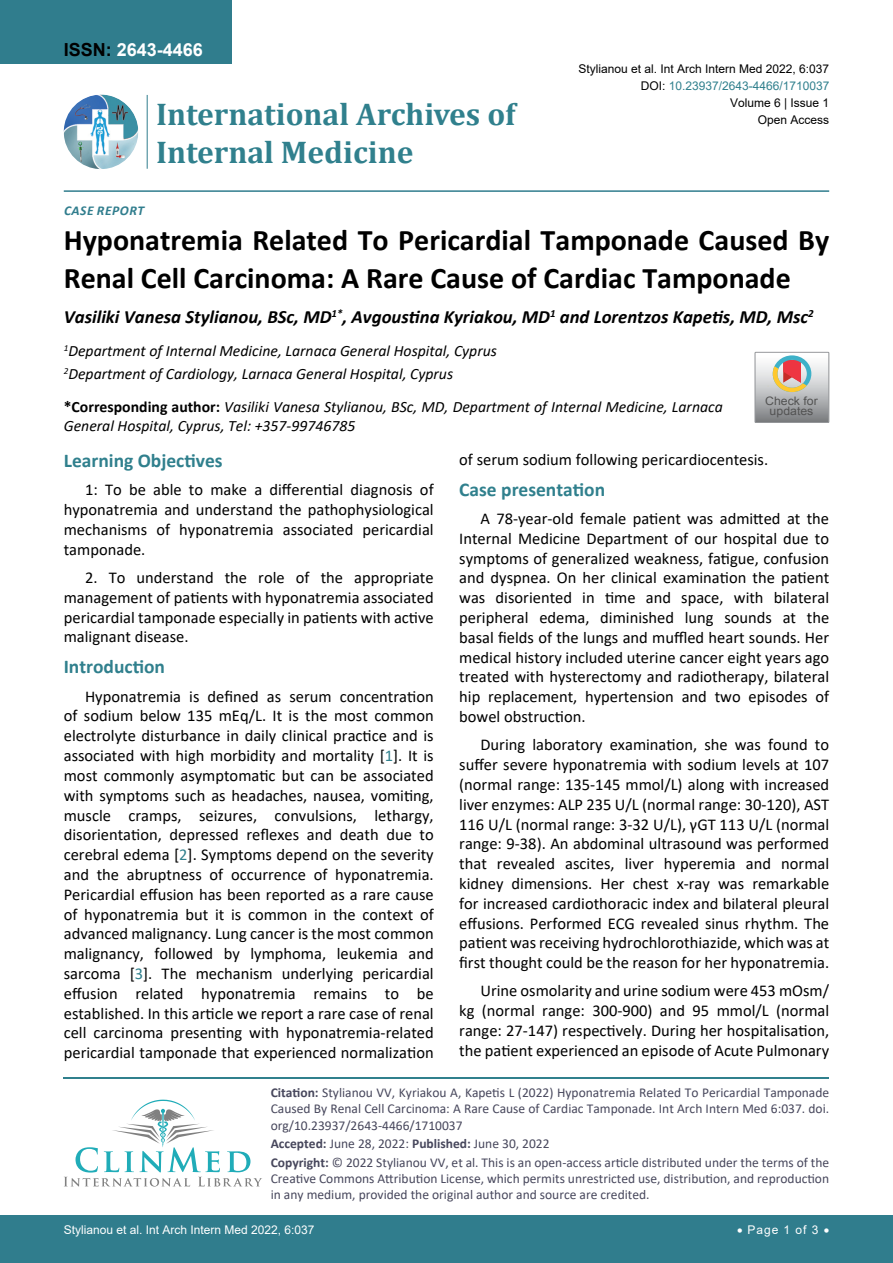
<style>
.page{position:relative;width:893px;height:1263px;background:#fff}
.page>*{position:absolute;margin:0;border:0;box-sizing:border-box;transform-origin:0 0}
.t1{font:700 31.5px "Cambria";color:#30808d}
.t2{font:700 30px/37.5px "Calibri";color:#000}
.t3{font:700 19.5px "Calibri";color:#30808d}
.t4{font:italic 700 18.75px "Calibri";color:#000}
.t5{font:700 18px "Arial";color:#fff}
.t6{font:16.5px/19.8px "Calibri";color:#000;text-align:justify}
.t7{font:italic 15.75px/23.1px "Calibri";color:#000}
.t8{font:13.5px/16.2px "Calibri";color:#47475c}
.t9{font:italic 700 13.5px "Calibri";letter-spacing:.04em;color:#307d8d}
.t10{font:12px "Arial";color:#000}
.t11{font:12px "Arial";color:#fff}
.t12{font:12px "Arial";color:#30808d}
.t13{font:11.7px/10.1px "Arial";color:#535353;text-align:center;scale:1.06 1}
.s1{color:#000}
.s2{font-weight:700;font-style:normal}
.s3{color:#30808d}
.s4{font-weight:700}
</style>
<div class="page">
<hr style="left:64px;top:1077px;width:765px;height:1px;background:#30808d">
<svg style="left:64px;top:1100px;width:198px;height:86px"></svg>
<hr style="left:64px;top:190px;width:765px;height:2px;background:#307d8d">
<div style="left:0;top:1215px;width:893px;height:48px;background:#307d8d"></div>
<img style="left:64px;top:95px;width:74px;height:74px;border-radius:37px">
<hr style="left:147px;top:95px;width:1px;height:74px;background:#307d8d">
<div style="left:0;top:0;width:231px;height:64px;background:#307d8d"></div>
<svg style="left:755px;top:352px;width:74px;height:70px;background:#bdb6b3"></svg>
<p class="t5" style="left:64px;top:37px;width:141px"><span class="s1">ISSN:</span> 2643-4466</p>
<h1 class="t1" style="left:156px;top:92px;width:361px">International Archives of</h1>
<h1 class="t1" style="left:156px;top:130px;width:259px">Internal Medicine</h1>
<p class="t9" style="left:64px;top:201px;width:82px">Case Report</p>
<p class="t10" style="left:578px;top:60px;width:252px">Stylianou et al. Int Arch Intern Med 2022, 6:037</p>
<p class="t10" style="left:730px;top:95px;width:101px">Volume 6 | Issue 1</p>
<p class="t12" style="left:641px;top:77px;width:190px"><span class="s1">DOI:</span> 10.23937/2643-4466/1710037</p>
<p class="t10" style="left:758px;top:112px;width:73px">Open Access</p>
<h2 class="t2" style="left:64px;top:221px;width:767px">Hyponatremia Related To Pericardial Tamponade Caused By<br>Renal Cell Carcinoma: A Rare Cause of Cardiac Tamponade</h2>
<p class="t4" style="left:64px;top:303px;width:751px">Vasiliki Vanesa Stylianou, BSc, MD<sup>1*</sup>, Avgoustina Kyriakou, MD<sup>1</sup> and Lorentzos Kapetis, MD, Msc<sup>2</sup></p>
<p class="t7" style="left:64px;top:338px;width:435px"><sup>1</sup>Department of Internal Medicine, Larnaca General Hospital, Cyprus<br><sup>2</sup>Department of Cardiology, Larnaca General Hospital, Cyprus</p>
<p class="t7" style="left:64px;top:397px;width:661px;line-height:18.9px"><span class="s2">*Corresponding author:</span> Vasiliki Vanesa Stylianou, BSc, MD, Department of Internal Medicine, Larnaca<br>General Hospital, Cyprus, Tel: +357-99746785</p>
<p class="t13" style="left:765px;top:396px;width:51px">Check for updates</p>
<p class="t3" style="left:64px;top:447px;width:160px">Learning Objectives</p>
<p class="t6" style="left:64px;top:479px;width:371px;text-indent:21px">1: To be able to make a differential diagnosis of hyponatremia and understand the pathophysiological mechanisms of hyponatremia associated pericardial tamponade.</p>
<p class="t6" style="left:64px;top:567px;width:371px;text-indent:21px">2. To understand the role of the appropriate management of patients with hyponatremia associated pericardial tamponade especially in patients with active malignant disease.</p>
<p class="t3" style="left:64px;top:653px;width:103px">Introduction</p>
<p class="t6" style="left:64px;top:686px;width:371px;text-indent:21px">Hyponatremia is defined as serum concentration of sodium below 135 mEq/L. It is the most common electrolyte disturbance in daily clinical practice and is associated with high morbidity and mortality [<span class="s3">1</span>]. It is most commonly asymptomatic but can be associated with symptoms such as headaches, nausea, vomiting, muscle cramps, seizures, convulsions, lethargy, disorientation, depressed reflexes and death due to cerebral edema [<span class="s3">2</span>]. Symptoms depend on the severity and the abruptness of occurrence of hyponatremia.<br>Pericardial effusion has been reported as a rare cause of hyponatremia but it is common in the context of advanced malignancy. Lung cancer is the most common malignancy, followed by lymphoma, leukemia and sarcoma [<span class="s3">3</span>]. The mechanism underlying pericardial effusion related hyponatremia remains to be established. In this article we report a rare case of renal cell carcinoma presenting with hyponatremia-related pericardial tamponade that experienced normalization</p>
<p class="t6" style="left:459px;top:449px;width:310px">of serum sodium following pericardiocentesis.</p>
<p class="t3" style="left:459px;top:475px;width:147px">Case presentation</p>
<p class="t6" style="left:459px;top:508px;width:371px;text-indent:21px">A 78-year-old female patient was admitted at the Internal Medicine Department of our hospital due to symptoms of generalized weakness, fatigue, confusion and dyspnea. On her clinical examination the patient was disoriented in time and space, with bilateral peripheral edema, diminished lung sounds at the basal fields of the lungs and muffled heart sounds. Her medical history included uterine cancer eight years ago treated with hysterectomy and radiotherapy, bilateral hip replacement, hypertension and two episodes of bowel obstruction.</p>
<p class="t6" style="left:459px;top:734px;width:371px;text-indent:21px">During laboratory examination, she was found to suffer severe hyponatremia with sodium levels at 107 (normal range: 135-145 mmol/L) along with increased liver enzymes: ALP 235 U/L (normal range: 30-120), AST 116 U/L (normal range: 3-32 U/L), γGT 113 U/L (normal range: 9-38). An abdominal ultrasound was performed that revealed ascites, liver hyperemia and normal kidney dimensions. Her chest x-ray was remarkable for increased cardiothoracic index and bilateral pleural effusions. Performed ECG revealed sinus rhythm. The patient was receiving hydrochlorothiazide, which was at first thought could be the reason for her hyponatremia.</p>
<p class="t6" style="left:459px;top:981px;width:371px;text-indent:21px">Urine osmolarity and urine sodium were 453 mOsm/ kg (normal range: 300-900) and 95 mmol/L (normal range: 27-147) respectively. During her hospitalisation, the patient experienced an episode of Acute Pulmonary</p>
<p class="t8" style="left:271px;top:1084px;width:560px;text-align:justify"><span class="s4">Citation:</span> Stylianou VV, Kyriakou A, Kapetis L (2022) Hyponatremia Related To Pericardial Tamponade Caused By Renal Cell Carcinoma: A Rare Cause of Cardiac Tamponade. Int Arch Intern Med 6:037. doi. org/10.23937/2643-4466/1710037</p>
<p class="t8" style="left:271px;top:1134px;width:560px;line-height:18.6px"><span class="s4">Accepted:</span> June 28, 2022: <span class="s4">Published:</span> June 30, 2022<br><span class="s4">Copyright:</span> © 2022 Stylianou VV, et al. This is an open-access article distributed under the terms of the</p>
<p class="t8" style="left:271px;top:1170px;width:560px">Creative Commons Attribution License, which permits unrestricted use, distribution, and reproduction in any medium, provided the original author and source are credited.</p>
<p class="t11" style="left:64px;top:1221px;width:252px">Stylianou et al. Int Arch Intern Med 2022, 6:037</p>
<p class="t11" style="left:737px;top:1221px;width:94px">• Page 1 of 3 •</p>
</div>
